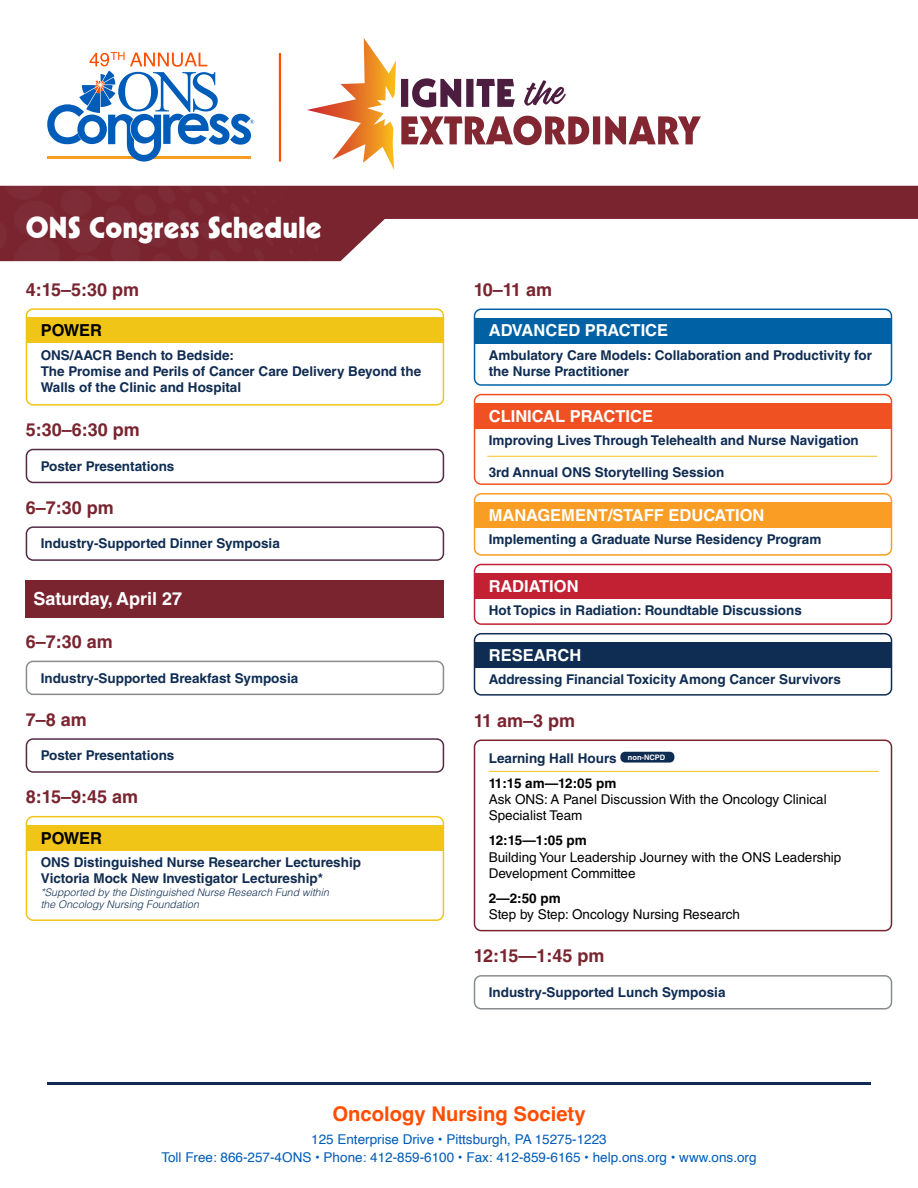
<style>
.page{position:relative;width:918px;height:1188px;background:#fff}
.page>*{position:absolute;margin:0;border:0;box-sizing:border-box;transform-origin:0 0}
.t1{font:29.55px "Geometric 231 BT Heavy C";color:#fff}
.t2{font:700 20.25px "Helvetica";color:#ff4e00}
.t3{font:700 18px "Helvetica LT Std";color:#79242f}
.t4{font:700 18px "Helvetica LT Std";color:#fff}
.t5{font:700 16.5px "Helvetica LT Std";color:#fff}
.t6{font:700 16.5px "Helvetica LT Std";color:#000}
.t7{font:700 13.5px/16.2px "Helvetica LT Std";color:#102c52}
.t8{font:700 13.5px/16.2px "Helvetica LT Std";color:#0f2d52}
.t9{font:13.5px/16.2px "Helvetica LT Std";color:#000}
.t10{font:13.5px/18px "Helvetica";color:#005cb9;text-align:center}
.t11{font:700 13.5px "Helvetica LT Std";color:#000}
.t12{font:italic 300 10.5px/12.6px "Helvetica LT Std";color:#0f2d52}
.s1{color:#000}
</style>
<div class="page">
<svg style="left:307px;top:38px;width:394px;height:132px"></svg>
<hr style="left:279px;top:53px;width:2px;height:109px;background:#ff4e00">
<svg style="left:47px;top:52px;width:207px;height:110px"></svg>
<hr style="left:47px;top:1082px;width:824px;height:2px;background:#102c52">
<svg style="left:341px;top:186px;width:577px;height:75px"></svg>
<div style="left:0;top:186px;width:341px;height:75px;background:#79242f"></div>
<div style="left:27px;top:317px;width:417px;height:26px;background:#f1c418"></div>
<div style="left:26px;top:308px;width:418px;height:98px;border:2px solid #f1c418;border-radius:7px"></div>
<div style="left:26px;top:449px;width:418px;height:34px;border:2px solid #522a45;border-radius:7px"></div>
<div style="left:26px;top:526px;width:418px;height:35px;border:2px solid #522a45;border-radius:7px"></div>
<div style="left:26px;top:580px;width:418px;height:37px;background:#79242f"></div>
<div style="left:26px;top:661px;width:418px;height:34px;border:2px solid #898c8e;border-radius:7px"></div>
<div style="left:26px;top:738px;width:418px;height:35px;border:2px solid #522a45;border-radius:7px"></div>
<div style="left:27px;top:825px;width:417px;height:26px;background:#f1c418"></div>
<div style="left:26px;top:816px;width:418px;height:105px;border:2px solid #f1c418;border-radius:7px"></div>
<div style="left:475px;top:318px;width:417px;height:25px;background:#0062a5"></div>
<div style="left:474px;top:309px;width:418px;height:77px;border:2px solid #0062a5;border-radius:7px"></div>
<div style="left:475px;top:403px;width:417px;height:26px;background:#f05123"></div>
<div style="left:474px;top:394px;width:418px;height:91px;border:2px solid #f05123;border-radius:7px"></div>
<div style="left:475px;top:502px;width:417px;height:26px;background:#f99d25"></div>
<div style="left:474px;top:493px;width:418px;height:63px;border:2px solid #f99d25;border-radius:7px"></div>
<div style="left:475px;top:573px;width:417px;height:26px;background:#c22033"></div>
<div style="left:474px;top:564px;width:418px;height:61px;border:2px solid #c22033;border-radius:7px"></div>
<div style="left:475px;top:642px;width:417px;height:26px;background:#0f2d52"></div>
<div style="left:474px;top:633px;width:418px;height:63px;border:2px solid #0f2d52;border-radius:7px"></div>
<div style="left:620px;top:752px;width:54px;height:11px;background:#0f2d52;border-radius:5px"></div>
<hr style="left:489px;top:771px;width:390px;height:1px;background:#f1c418">
<div style="left:474px;top:740px;width:418px;height:191px;border:2px solid #79242f;border-radius:7px"></div>
<div style="left:474px;top:975px;width:418px;height:35px;border:2px solid #898c8e;border-radius:7px"></div>
<hr style="left:487px;top:456px;width:390px;height:1px;background:#f1c418">
<h1 class="t1" style="left:26px;top:210px;width:297px">ONS Congress Schedule</h1>
<h3 class="t3" style="left:26px;top:278px;width:115px">4:15–5:30 pm</h3>
<p class="t6" style="left:41px;top:320px;width:63px">POWER</p>
<p class="t7" style="left:41px;top:346px;width:382px">ONS/AACR Bench to Bedside:<br>The Promise and Perils of Cancer Care Delivery Beyond the<br>Walls of the Clinic and Hospital</p>
<h3 class="t3" style="left:26px;top:419px;width:116px">5:30–6:30 pm</h3>
<p class="t8" style="left:41px;top:458px;width:135px">Poster Presentations</p>
<h3 class="t3" style="left:26px;top:496px;width:90px">6–7:30 pm</h3>
<p class="t8" style="left:41px;top:535px;width:241px">Industry-Supported Dinner Symposia</p>
<h3 class="t4" style="left:34px;top:588px;width:150px">Saturday, April 27</h3>
<h3 class="t3" style="left:26px;top:631px;width:89px">6–7:30 am</h3>
<p class="t8" style="left:41px;top:670px;width:259px">Industry-Supported Breakfast Symposia</p>
<h3 class="t3" style="left:26px;top:708px;width:63px">7–8 am</h3>
<p class="t8" style="left:41px;top:747px;width:135px">Poster Presentations</p>
<h3 class="t3" style="left:26px;top:786px;width:114px">8:15–9:45 am</h3>
<p class="t6" style="left:41px;top:828px;width:63px">POWER</p>
<p class="t7" style="left:41px;top:854px;width:322px">ONS Distinguished Nurse Researcher Lectureship<br>Victoria Mock New Investigator Lectureship*</p>
<p class="t12" style="left:41px;top:886px;width:290px">*Supported by the Distinguished Nurse Research Fund within the Oncology Nursing Foundation</p>
<h3 class="t3" style="left:474px;top:279px;width:80px">10–11 am</h3>
<p class="t5" style="left:489px;top:321px;width:181px">ADVANCED PRACTICE</p>
<p class="t8" style="left:489px;top:347px;width:385px">Ambulatory Care Models: Collaboration and Productivity for the Nurse Practitioner</p>
<p class="t5" style="left:489px;top:406px;width:166px">CLINICAL PRACTICE</p>
<p class="t7" style="left:489px;top:432px;width:372px">Improving Lives Through Telehealth and Nurse Navigation</p>
<p class="t7" style="left:489px;top:464px;width:237px">3rd Annual ONS Storytelling Session</p>
<p class="t5" style="left:489px;top:505px;width:277px">MANAGEMENT/STAFF EDUCATION</p>
<p class="t8" style="left:489px;top:531px;width:334px">Implementing a Graduate Nurse Residency Program</p>
<p class="t5" style="left:489px;top:576px;width:91px">RADIATION</p>
<p class="t8" style="left:489px;top:602px;width:315px">Hot Topics in Radiation: Roundtable Discussions</p>
<p class="t5" style="left:489px;top:645px;width:94px">RESEARCH</p>
<p class="t8" style="left:489px;top:671px;width:354px">Addressing Financial Toxicity Among Cancer Survivors</p>
<h3 class="t3" style="left:474px;top:710px;width:103px">11 am–3 pm</h3>
<p class="t7" style="left:489px;top:745px;width:178px;line-height:25.2px">Learning Hall Hours <sup>non-NCPD<br></sup><span class="s1">11:15 am—12:05 pm</span></p>
<p class="t9" style="left:489px;top:791px;width:339px">Ask ONS: A Panel Discussion With the Oncology Clinical<br>Specialist Team</p>
<p class="t11" style="left:489px;top:832px;width:100px">12:15—1:05 pm</p>
<p class="t9" style="left:489px;top:849px;width:354px">Building Your Leadership Journey with the ONS Leadership<br>Development Committee</p>
<p class="t11" style="left:489px;top:890px;width:74px">2—2:50 pm</p>
<p class="t9" style="left:489px;top:906px;width:253px">Step by Step: Oncology Nursing Research</p>
<h3 class="t3" style="left:474px;top:945px;width:132px">12:15—1:45 pm</h3>
<p class="t7" style="left:489px;top:984px;width:238px">Industry-Supported Lunch Symposia</p>
<h2 class="t2" style="left:332px;top:1102px;width:255px">Oncology Nursing Society</h2>
<p class="t10" style="left:161px;top:1130px;width:597px">125 Enterprise Drive • Pittsburgh, PA 15275-1223<br>Toll Free: 866-257-4ONS • Phone: 412-859-6100 • Fax: 412-859-6165 • help.ons.org • www.ons.org</p>
</div>
